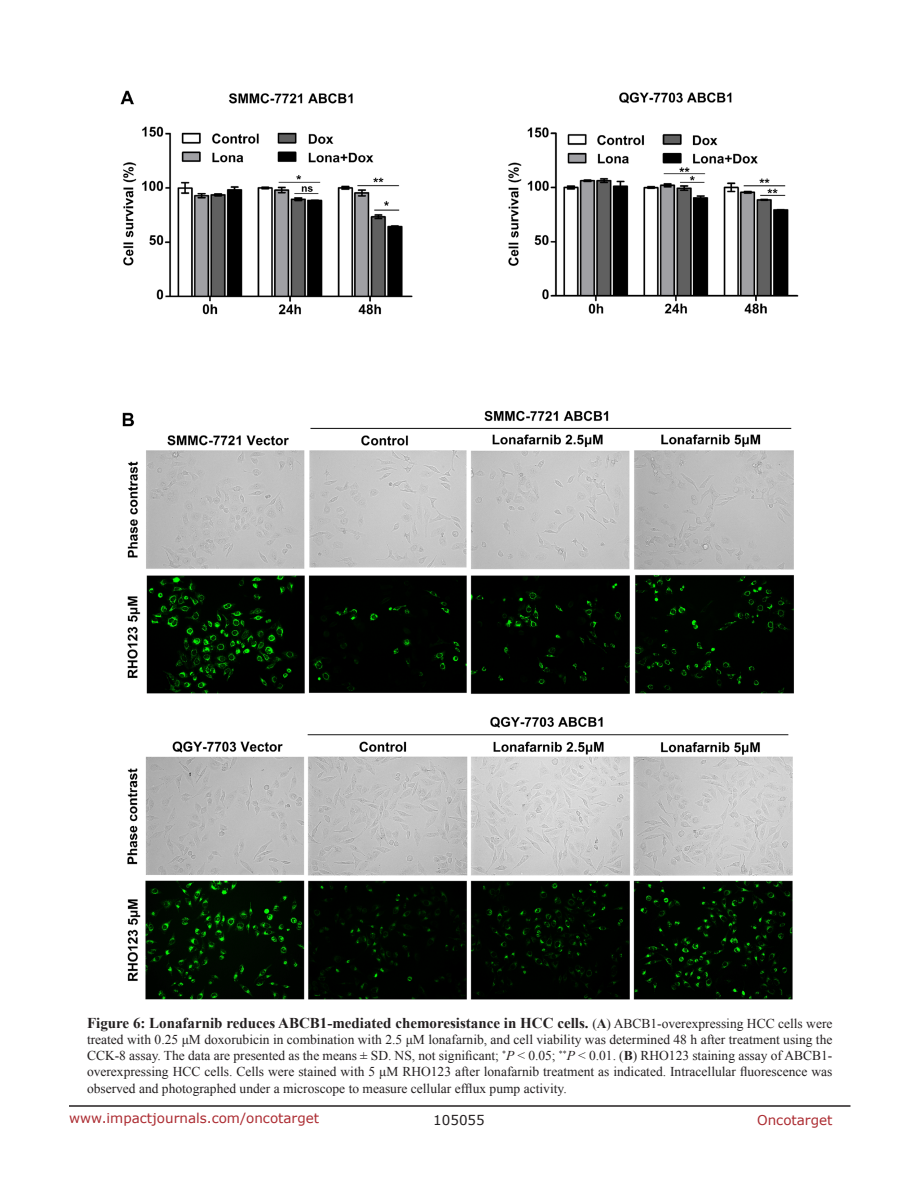
<style>
.page{position:relative;width:918px;height:1188px;background:#fff}
.page>*{position:absolute;margin:0;border:0;box-sizing:border-box;transform-origin:0 0}
.FigureText{font:700 15px "Times New Roman";color:#231f20}
.FigureText-2{font:13.5px/16.2px "Times New Roman";color:#231f20;text-align:justify}
.t1{font:13.5px "Verdana";color:#ac2b31}
.t2{font:13.5px "Verdana";color:#231f20}
.s1{font-weight:400;font-size:13.5px}
.s2{font-size:13.5px}
.s3{font-style:italic}
.s4{font-weight:700}
</style>
<div class="page">
<hr style="left:69px;top:1105px;width:781px;height:2px;background:#231f20">
<img style="left:121px;top:90px;width:678px;height:909px">
<p class="FigureText" style="left:87px;top:1012px;width:747px">Figure 6: Lonafarnib reduces ABCB1-mediated chemoresistance in HCC cells. <span class="s1">(</span><span class="s2">A</span><span class="s1">) ABCB1-overexpressing HCC cells were</span></p>
<p class="FigureText-2" style="left:87px;top:1031px;width:747px">treated with 0.25 μM doxorubicin in combination with 2.5 μM lonafarnib, and cell viability was determined 48 h after treatment using the CCK-8 assay. The data are presented as the means ± SD. NS, not significant; <sup>*</sup><span class="s3">P</span> &lt; 0.05; <sup>**</sup><span class="s3">P</span> &lt; 0.01. (<span class="s4">B</span>) RHO123 staining assay of ABCB1- overexpressing HCC cells. Cells were stained with 5 μM RHO123 after lonafarnib treatment as indicated. Intracellular fluorescence was observed and photographed under a microscope to measure cellular efflux pump activity.</p>
<p class="t1" style="left:69px;top:1109px;width:252px">www.impactjournals.com/oncotarget</p>
<p class="t2" style="left:433px;top:1111px;width:53px">105055</p>
<p class="t1" style="left:757px;top:1111px;width:77px">Oncotarget</p>
</div>
